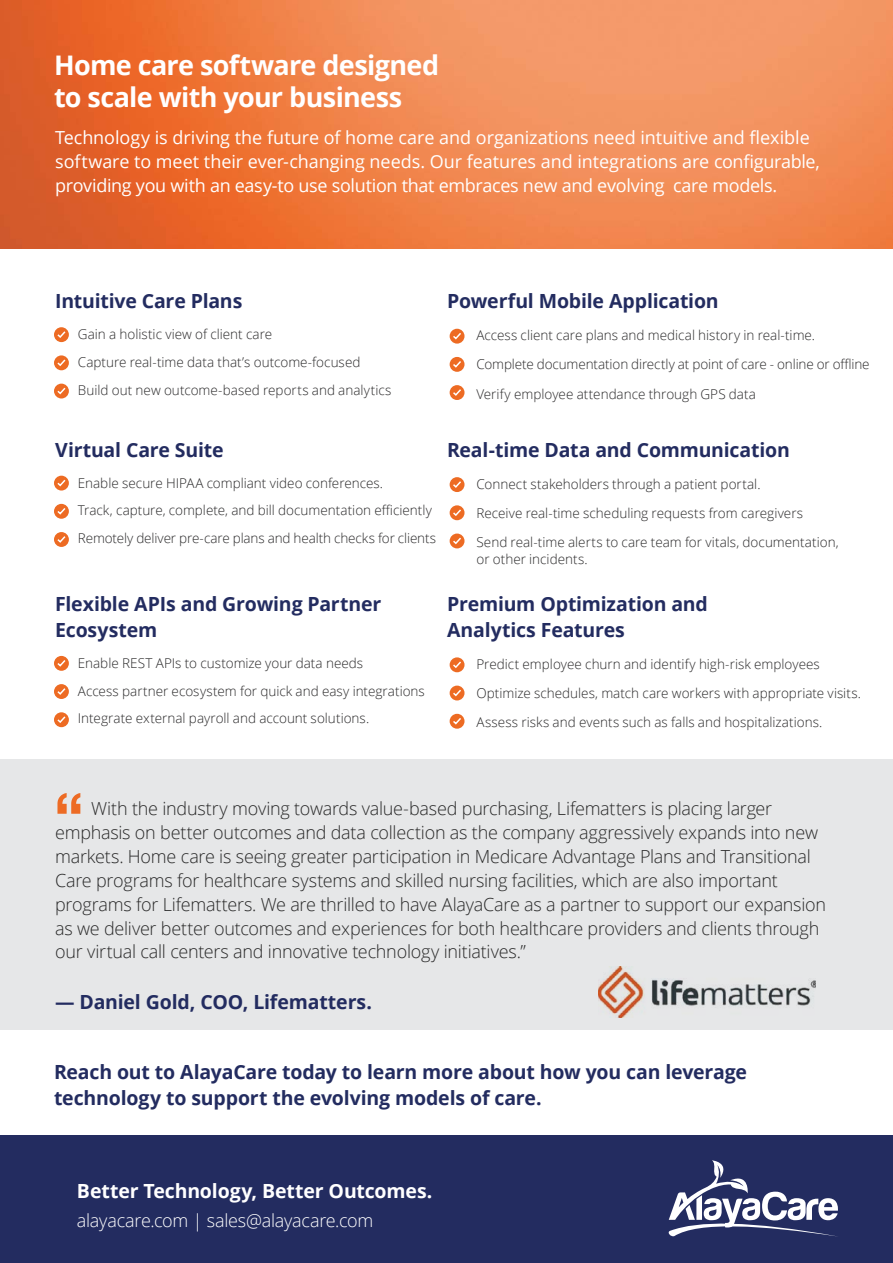
<style>
.page{position:relative;width:893px;height:1263px;background:#fff}
.page>*{position:absolute;margin:0;border:0;box-sizing:border-box;transform-origin:0 0}
.t1{font:700 64.5px "Helvetica Neue";color:#ed6b24}
.t2{font:700 27px/32.4px "Open Sans";letter-spacing:-.025em;color:#fff}
.t3{font:700 19.5px/25.5px "Open Sans";letter-spacing:-.01em;color:#232c60}
.t4{font:700 19.5px "Open Sans";letter-spacing:-.005em;color:#fff}
.t5{font:300 18px/24px "Open Sans";letter-spacing:-.015em;color:#292929}
.t6{font:18px/24px "Open Sans";letter-spacing:-.005em;color:#fff}
.t7{font:300 18px "Open Sans";letter-spacing:-.015em;color:#fff}
.t8{font:300 13.5px/27.8px "Open Sans";color:#292829}
</style>
<div class="page">
<div style="left:0;top:1135px;width:893px;height:128px;background:#232c60"></div>
<svg style="left:668px;top:1160px;width:170px;height:77px"></svg>
<img style="left:0;top:0;width:893px;height:249px">
<div style="left:0;top:760px;width:893px;height:270px;background:#e6e7e8"></div>
<svg style="left:54px;top:327px;width:15px;height:15px"></svg>
<svg style="left:56px;top:330px;width:11px;height:9px"></svg>
<div style="left:54px;top:476px;width:15px;height:14px;background:#ed6b23;border-radius:50%"></div>
<svg style="left:57px;top:479px;width:9px;height:8px"></svg>
<svg style="left:54px;top:656px;width:15px;height:15px"></svg>
<svg style="left:56px;top:658px;width:11px;height:10px"></svg>
<div style="left:54px;top:384px;width:15px;height:14px;background:#ed6b23;border-radius:50%"></div>
<svg style="left:57px;top:387px;width:9px;height:8px"></svg>
<svg style="left:54px;top:532px;width:15px;height:15px"></svg>
<svg style="left:56px;top:534px;width:11px;height:10px"></svg>
<svg style="left:54px;top:712px;width:15px;height:15px"></svg>
<svg style="left:56px;top:715px;width:11px;height:9px"></svg>
<svg style="left:54px;top:355px;width:15px;height:15px"></svg>
<svg style="left:56px;top:358px;width:11px;height:9px"></svg>
<svg style="left:54px;top:504px;width:15px;height:15px"></svg>
<svg style="left:56px;top:506px;width:11px;height:10px"></svg>
<svg style="left:54px;top:684px;width:15px;height:15px"></svg>
<svg style="left:56px;top:686px;width:11px;height:10px"></svg>
<div style="left:450px;top:329px;width:14px;height:15px;background:#ed6b23;border-radius:50%"></div>
<svg style="left:451px;top:331px;width:12px;height:10px"></svg>
<div style="left:450px;top:477px;width:14px;height:15px;background:#ed6b23;border-radius:50%"></div>
<svg style="left:453px;top:481px;width:8px;height:7px"></svg>
<div style="left:450px;top:657px;width:14px;height:15px;background:#ed6b23;border-radius:50%"></div>
<svg style="left:451px;top:660px;width:12px;height:8px"></svg>
<div style="left:450px;top:385px;width:14px;height:15px;background:#ed6b23;border-radius:50%"></div>
<svg style="left:453px;top:389px;width:8px;height:7px"></svg>
<svg style="left:450px;top:533px;width:14px;height:15px"></svg>
<svg style="left:451px;top:536px;width:12px;height:9px"></svg>
<div style="left:450px;top:714px;width:14px;height:15px;background:#ed6b23;border-radius:50%"></div>
<svg style="left:451px;top:716px;width:12px;height:10px"></svg>
<div style="left:450px;top:357px;width:14px;height:15px;background:#ed6b23;border-radius:50%"></div>
<svg style="left:451px;top:359px;width:12px;height:9px"></svg>
<div style="left:450px;top:505px;width:14px;height:15px;background:#ed6b23;border-radius:50%"></div>
<svg style="left:451px;top:508px;width:12px;height:8px"></svg>
<div style="left:450px;top:686px;width:14px;height:14px;background:#ed6b23;border-radius:50%"></div>
<svg style="left:451px;top:688px;width:12px;height:9px"></svg>
<img style="left:598px;top:967px;width:218px;height:51px">
<h2 class="t2" style="left:54px;top:48px;width:387px">Home care software designed to scale with your business</h2>
<p class="t6" style="left:55px;top:125px;width:766px">Technology is driving the future of home care and organizations need intuitive and flexible software to meet their ever-changing needs. Our features and integrations are configurable, providing you with an easy-to use solution that embraces new and evolving care models.</p>
<h3 class="t3" style="left:55px;top:288px;width:189px">Intuitive Care Plans</h3>
<p class="t8" style="left:78px;top:320px;width:315px">Gain a holistic view of client care<br>Capture real-time data that’s outcome-focused<br>Build out new outcome-based reports and analytics</p>
<h3 class="t3" style="left:447px;top:288px;width:273px">Powerful Mobile Application</h3>
<p class="t8" style="left:476px;top:320px;width:395px;line-height:29.2px">Access client care plans and medical history in real-time.<br>Complete documentation directly at point of care - online or offline<br>Verify employee attendance through GPS data</p>
<h3 class="t3" style="left:55px;top:436px;width:170px">Virtual Care Suite</h3>
<p class="t8" style="left:78px;top:468px;width:360px">Enable secure HIPAA compliant video conferences.<br>Track, capture, complete, and bill documentation efficiently<br>Remotely deliver pre-care plans and health checks for clients</p>
<h3 class="t3" style="left:447px;top:436px;width:344px">Real-time Data and Communication</h3>
<p class="t8" style="left:476px;top:469px;width:364px;line-height:29.2px">Connect stakeholders through a patient portal.<br>Receive real-time scheduling requests from caregivers<br>Send real-time alerts to care team for vitals, documentation,</p>
<p class="t8" style="left:476px;top:544px;width:113px">or other incidents.</p>
<h3 class="t3" style="left:55px;top:591px;width:328px">Flexible APIs and Growing Partner<br>Ecosystem</h3>
<p class="t8" style="left:78px;top:649px;width:348px">Enable REST APIs to customize your data needs<br>Access partner ecosystem for quick and easy integrations<br>Integrate external payroll and account solutions.</p>
<h3 class="t3" style="left:447px;top:591px;width:262px">Premium Optimization and<br>Analytics Features</h3>
<p class="t8" style="left:476px;top:649px;width:386px;line-height:29.2px">Predict employee churn and identify high-risk employees<br>Optimize schedules, match care workers with appropriate visits.<br>Assess risks and events such as falls and hospitalizations.</p>
<h1 class="t1" style="left:54px;top:765px;width:31px">“</h1>
<p class="t5" style="left:55px;top:795px;width:772px;text-indent:36px">With the industry moving towards value-based purchasing, Lifematters is placing larger emphasis on better outcomes and data collection as the company aggressively expands into new markets. Home care is seeing greater participation in Medicare Advantage Plans and Transitional Care programs for healthcare systems and skilled nursing facilities, which are also important programs for Lifematters. We are thrilled to have AlayaCare as a partner to support our expansion as we deliver better outcomes and experiences for both healthcare providers and clients through our virtual call centers and innovative technology initiatives.”</p>
<h3 class="t3" style="left:55px;top:989px;width:318px">— Daniel Gold, COO, Lifematters.</h3>
<h3 class="t3" style="left:54px;top:1059px;width:695px">Reach out to AlayaCare today to learn more about how you can leverage technology to support the evolving models of care.</h3>
<h3 class="t4" style="left:77px;top:1177px;width:357px">Better Technology, Better Outcomes.</h3>
<h3 class="t7" style="left:77px;top:1208px;width:298px">alayacare.com | sales@alayacare.com</h3>
</div>
